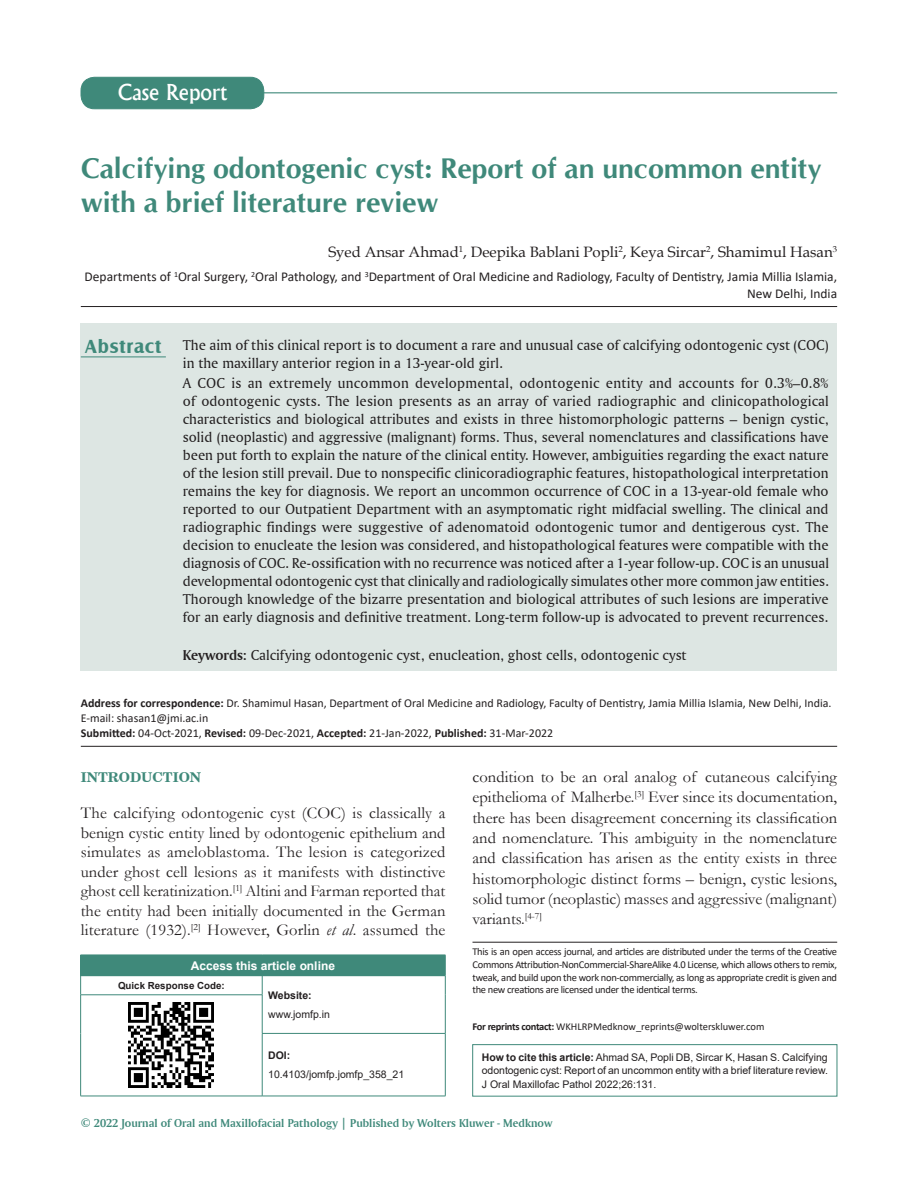
<style>
.page{position:relative;width:918px;height:1188px;background:#fff}
.page>*{position:absolute;margin:0;border:0;box-sizing:border-box;transform-origin:0 0}
.AT{font:700 28.5px/34.2px "CG Omega";color:#3f897a}
.AH{font:500 21px "Albertus";color:#fff}
.ABSH{font:700 19.5px "Castle T";letter-spacing:.04em;color:#3f897a}
.TX{font:16.5px/20.2px "Garamond";color:#231f20;text-align:justify}
.ABS{font:15px/18px "Amerigo BT Roman A";color:#231f20}
.KWD{font:15px "Amerigo BT Roman A";color:#231f20}
.AU{font:15px "Book Antiqua";color:#231f20}
.AFF{font:13.5px/16.2px "Calibri";color:#231f20;text-align:right}
.t1{font:700 13.5px "Century Schoolbook BT";color:#3f897a}
.ADD{font:12px/14.4px "Calibri";color:#231f20}
.HIS{font:12px "Calibri";color:#231f20}
.t2{font:12px "Amerigo BT Bold A";color:#3f897a}
.AAO{font:700 12px "Arial";color:#fff}
.TX-2{font:10.5px/12.6px "Calibri";letter-spacing:-.03em;color:#231f20;text-align:justify}
.SRC{font:10.5px/13.5px "Arial";color:#231f20;text-align:justify}
.TX-3{font:10.5px "Calibri";color:#231f20}
.WEB{font:10.5px "Arial";color:#231f20}
.WEB-2{font:700 10.5px "Arial";color:#231f20}
.QRC{font:700 9.75px "Arial";color:#231f20}
.s1{font-family:"Amerigo BT Bold A"}
.s2{font-weight:700}
.s3{font-style:italic}
</style>
<div class="page">
<div style="left:81px;top:77px;width:183px;height:32px;background:#3f897a;border-radius:14px"></div>
<div style="left:81px;top:77px;width:183px;height:32px;border:1px solid #3f897a;border-radius:14px"></div>
<hr style="left:261px;top:92px;width:576px;height:1px;background:#3f897a">
<hr style="left:81px;top:306px;width:756px;height:1px;background:#231f20">
<div style="left:81px;top:323px;width:756px;height:348px;background:#dde6e3"></div>
<hr style="left:81px;top:357px;width:85px;height:1px;background:#3f897a">
<hr style="left:81px;top:746px;width:756px;height:1px;background:#231f20">
<div style="left:81px;top:955px;width:364px;height:21px;background:#3f897a"></div>
<svg style="left:80px;top:955px;width:1px;height:40px"></svg>
<hr style="left:80px;top:995px;width:182px;height:1px;background:#3f897a">
<hr style="left:80px;top:995px;width:1px;height:38px;background:#3f897a">
<hr style="left:80px;top:1033px;width:1px;height:63px;background:#3f897a">
<hr style="left:80px;top:1096px;width:182px;height:1px;background:#3f897a">
<svg style="left:262px;top:976px;width:1px;height:19px"></svg>
<svg style="left:445px;top:955px;width:1px;height:40px"></svg>
<hr style="left:262px;top:995px;width:1px;height:38px;background:#3f897a">
<hr style="left:445px;top:995px;width:1px;height:38px;background:#3f897a">
<hr style="left:262px;top:1033px;width:183px;height:1px;background:#3f897a">
<hr style="left:262px;top:1034px;width:1px;height:62px;background:#3f897a">
<hr style="left:445px;top:1034px;width:1px;height:62px;background:#3f897a">
<hr style="left:262px;top:1096px;width:183px;height:1px;background:#3f897a">
<img style="left:129px;top:1003px;width:85px;height:85px">
<div style="left:472px;top:1044px;width:365px;height:52px;border:1px solid #3f897a"></div>
<hr style="left:472px;top:942px;width:365px;height:1px;background:#231f20">
<p class="AH" style="left:118px;top:80px;width:111px">Case Report</p>
<p class="AT" style="left:81px;top:151px;width:742px">Calcifying odontogenic cyst: Report of an uncommon entity with a brief literature review</p>
<p class="AU" style="left:328px;top:241px;width:510px">Syed Ansar Ahmad<sup>1</sup>, Deepika Bablani Popli<sup>2</sup>, Keya Sircar<sup>2</sup>, Shamimul Hasan<sup>3</sup></p>
<p class="AFF" style="left:85px;top:269px;width:754px">Departments of <sup>1</sup>Oral Surgery, <sup>2</sup>Oral Pathology, and <sup>3</sup>Department of Oral Medicine and Radiology, Faculty of Dentistry, Jamia Millia Islamia,<br>New Delhi, India</p>
<p class="ABSH" style="left:85px;top:335px;width:78px">Abstract</p>
<p class="ABS" style="left:183px;top:336px;width:647px">The aim of this clinical report is to document a rare and unusual case of calcifying odontogenic cyst (COC) in the maxillary anterior region in a 13‑year‑old girl.</p>
<p class="ABS" style="left:183px;top:374px;width:648px;text-align:justify">A COC is an extremely uncommon developmental, odontogenic entity and accounts for 0.3%–0.8% of odontogenic cysts. The lesion presents as an array of varied radiographic and clinicopathological characteristics and biological attributes and exists in three histomorphologic patterns – benign cystic, solid (neoplastic) and aggressive (malignant) forms. Thus, several nomenclatures and classifications have been put forth to explain the nature of the clinical entity. However, ambiguities regarding the exact nature of the lesion still prevail. Due to nonspecific clinicoradiographic features, histopathological interpretation remains the key for diagnosis. We report an uncommon occurrence of COC in a 13‑year‑old female who reported to our Outpatient Department with an asymptomatic right midfacial swelling. The clinical and radiographic findings were suggestive of adenomatoid odontogenic tumor and dentigerous cyst. The decision to enucleate the lesion was considered, and histopathological features were compatible with the diagnosis of COC. Re‑ossification with no recurrence was noticed after a 1‑year follow‑up. COC is an unusual developmental odontogenic cyst that clinically and radiologically simulates other more common jaw entities.<br>Thorough knowledge of the bizarre presentation and biological attributes of such lesions are imperative for an early diagnosis and definitive treatment. Long‑term follow‑up is advocated to prevent recurrences.</p>
<p class="KWD" style="left:183px;top:645px;width:505px"><span class="s1">Keywords:</span> Calcifying odontogenic cyst, enucleation, ghost cells, odontogenic cyst</p>
<p class="ADD" style="left:81px;top:696px;width:752px"><span class="s2">Address for correspondence:</span> Dr. Shamimul Hasan, Department of Oral Medicine and Radiology, Faculty of Dentistry, Jamia Millia Islamia, New Delhi, India.<br>E‑mail: shasan1@jmi.ac.in</p>
<p class="HIS" style="left:81px;top:725px;width:474px"><span class="s2">Submitted:</span> 04‑Oct‑2021, <span class="s2">Revised:</span> 09‑Dec‑2021, <span class="s2">Accepted:</span> 21‑Jan‑2022, <span class="s2">Published:</span> 31-Mar-2022</p>
<h1 class="t1" style="left:81px;top:768px;width:122px">INTRODUCTION</h1>
<p class="TX" style="left:81px;top:803px;width:366px;line-height:19.5px">The calcifying odontogenic cyst (COC) is classically a benign cystic entity lined by odontogenic epithelium and simulates as ameloblastoma. The lesion is categorized under ghost cell lesions as it manifests with distinctive ghost cell keratinization.<sup>[1]</sup> Altini and Farman reported that the entity had been initially documented in the German literature (1932).<sup>[2]</sup> However, Gorlin <span class="s3">et al</span>. assumed the</p>
<p class="AAO" style="left:191px;top:957px;width:146px">Access this article online</p>
<p class="QRC" style="left:118px;top:978px;width:108px">Quick Response Code:</p>
<p class="WEB-2" style="left:268px;top:988px;width:45px">Website:</p>
<p class="WEB" style="left:268px;top:1007px;width:63px">www.jomfp.in</p>
<p class="WEB-2" style="left:268px;top:1048px;width:24px">DOI:</p>
<p class="WEB" style="left:268px;top:1067px;width:137px">10.4103/jomfp.jomfp_358_21</p>
<p class="TX" style="left:472px;top:767px;width:366px">condition to be an oral analog of cutaneous calcifying epithelioma of Malherbe.<sup>[3]</sup> Ever since its documentation, there has been disagreement concerning its classification and nomenclature. This ambiguity in the nomenclature and classification has arisen as the entity exists in three histomorphologic distinct forms – benign, cystic lesions, solid tumor (neoplastic) masses and aggressive (malignant) variants.<sup>[4‑7]</sup></p>
<p class="TX-2" style="left:472px;top:945px;width:366px">This is an open access journal, and articles are distributed under the terms of the Creative Commons Attribution‑NonCommercial‑ShareAlike 4.0 License, which allows others to remix, tweak, and build upon the work non‑commercially, as long as appropriate credit is given and the new creations are licensed under the identical terms.</p>
<p class="TX-3" style="left:472px;top:1019px;width:293px"><span class="s2">For reprints contact:</span> WKHLRPMedknow_reprints@wolterskluwer.com</p>
<p class="SRC" style="left:482px;top:1050px;width:348px"><span class="s2">How to cite this article:</span> Ahmad SA, Popli DB, Sircar K, Hasan S. Calcifying odontogenic cyst: Report of an uncommon entity with a brief literature review.<br>J Oral Maxillofac Pathol 2022;26:131.</p>
<p class="t2" style="left:81px;top:1116px;width:473px">© 2022 Journal of Oral and Maxillofacial Pathology | Published by Wolters Kluwer - Medknow</p>
</div>
